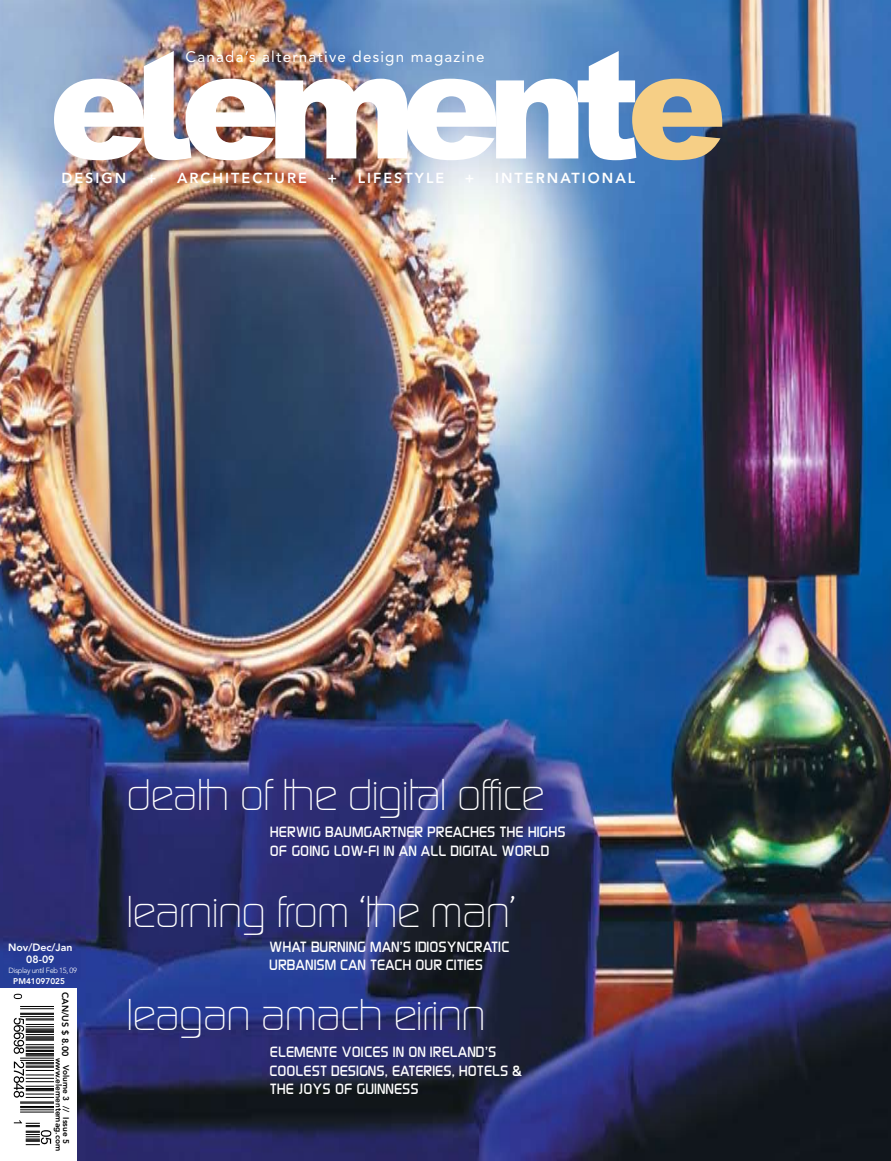
<style>
.page{position:relative;width:891px;height:1161px;background:#fff}
.page>*{position:absolute;margin:0;border:0;box-sizing:border-box;transform-origin:0 0}
.t1{font:300 42.3px "Bazouk Light S Si";letter-spacing:-.03em;color:#fff}
.t2{font:15.15px "Avenir LT Std";letter-spacing:.08em;color:#fff}
.t3{font:800 14.4px "Avenir LT Std";letter-spacing:.14em;color:#fff}
.t4{font:14.1px/18.3px "Bazouk SSK";letter-spacing:.05em;color:#fff}
.t5{font:800 10.5px/12px "Avenir LT Std";color:#fff;text-align:center}
.t6{font:800 8.25px/7.5px "Avenir LT Std";color:#000}
.t7{font:800 8.25px "Avenir LT Std";color:#fff}
.t8{font:300 7.5px "Avenir LT Std";letter-spacing:-.05em;color:#fff}
.s1{font-size:9px}
</style>
<div class="page">
<img style="left:0;top:0;width:891px;height:1161px">
<div style="left:0;top:988px;width:76px;height:173px;background:#fff"></div>
<hr style="left:20px;top:1006px;width:33px;height:1px;background:#000">
<hr style="left:20px;top:1008px;width:33px;height:1px;background:#000">
<hr style="left:20px;top:1013px;width:33px;height:1px;background:#000">
<hr style="left:20px;top:1014px;width:33px;height:1px;background:#000">
<hr style="left:20px;top:1016px;width:33px;height:1px;background:#000">
<hr style="left:20px;top:1101px;width:33px;height:2px;background:#000">
<hr style="left:20px;top:1103px;width:33px;height:1px;background:#000">
<hr style="left:20px;top:1106px;width:33px;height:1px;background:#000">
<hr style="left:20px;top:1107px;width:33px;height:1px;background:#000">
<hr style="left:20px;top:1109px;width:33px;height:1px;background:#000">
<hr style="left:20px;top:1112px;width:33px;height:1px;background:#000">
<svg style="left:14px;top:994px;width:8px;height:5px"></svg>
<svg style="left:14px;top:1018px;width:39px;height:80px"></svg>
<svg style="left:14px;top:1120px;width:37px;height:25px"></svg>
<img style="left:54px;top:51px;width:668px;height:109px">
<p class="t2" style="left:186px;top:48px;width:300px">Canada’s alternative design magazine</p>
<p class="t3" style="left:61px;top:169px;width:66px">DESIGN</p>
<p class="t3" style="left:147px;top:169px;width:11px">+</p>
<p class="t3" style="left:177px;top:169px;width:131px">ARCHITECTURE</p>
<p class="t3" style="left:328px;top:169px;width:11px">+</p>
<p class="t3" style="left:358px;top:169px;width:37px">LIFEST</p>
<p class="t3" style="left:415px;top:169px;width:29px">YLE</p>
<p class="t3" style="left:465px;top:169px;width:11px">+</p>
<p class="t3" style="left:495px;top:169px;width:11px">INTERNATI</p>
<p class="t3" style="left:588px;top:169px;width:49px">ONAL</p>
<p class="t5" style="left:8px;top:941px;width:66px">NOV/DEC/JAN<br>08-09</p>
<p class="t7" style="left:13px;top:976px;width:53px">PM41097025</p>
<p class="t8" style="left:9px;top:966px;width:70px">Display until Feb 15, 09</p>
<p class="t6" style="left:70px;top:1058px;width:95px;text-indent:-66px;rotate:90deg"><span class="s1">CAN/US $ 8.00</span> VOLUME 3 // ISSUE 5<br>WWW.ELEMENTEMAG.COM</p>
<h1 class="t1" style="left:126px;top:775px;width:420px">death of the digital office</h1>
<p class="t4" style="left:270px;top:824px;width:267px">HERWIG BAUMGARTNER PREACHES THE HIGHS<br>OF GOING</p>
<p class="t4" style="left:334px;top:842px;width:97px">LOW-FI IN AN ALL</p>
<p class="t4" style="left:451px;top:842px;width:8px">DIGITAL</p>
<p class="t4" style="left:502px;top:842px;width:23px">WORLD</p>
<h1 class="t1" style="left:126px;top:892px;width:391px">learning from ‘the man’</h1>
<p class="t4" style="left:270px;top:939px;width:241px">WHAT BURNING MAN’S IDIOSYNCRATIC<br>URBANISM CAN TEACH OUR CITIES</p>
<h1 class="t1" style="left:126px;top:995px;width:361px">leagan amach eirinn</h1>
<p class="t4" style="left:270px;top:1044px;width:45px">ELEMENTE</p>
<p class="t4" style="left:342px;top:1044px;width:19px">VOICES</p>
<p class="t4" style="left:393px;top:1044px;width:46px">INON IRELAND</p>
<p class="t4" style="left:486px;top:1044px;width:11px">’S</p>
<p class="t4" style="left:270px;top:1062px;width:10px">COOLEST</p>
<p class="t4" style="left:270px;top:1062px;width:253px;text-indent:61px">DESIGNS, EATERIES, HOTELS &amp;<br>THE JOYS OF GUINNESS</p>
</div>
